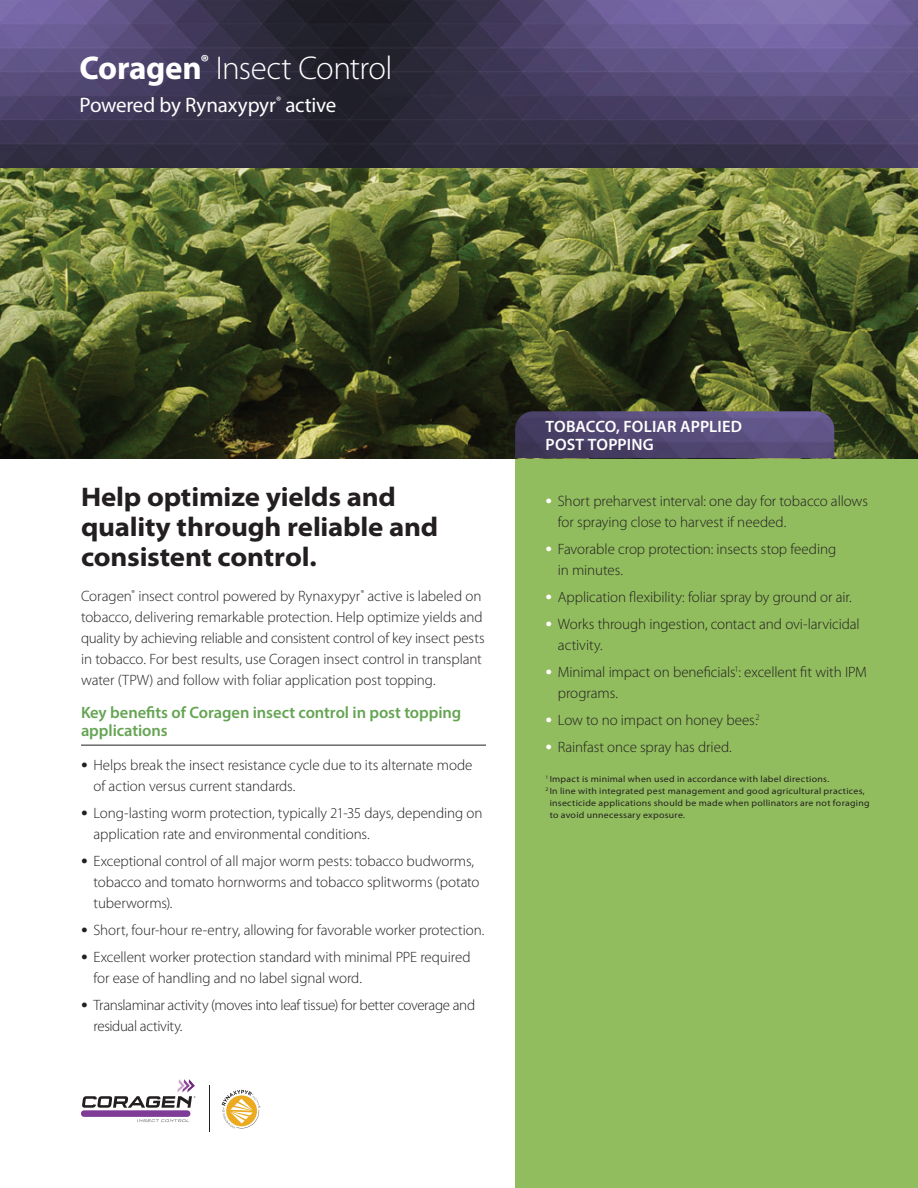
<style>
.page{position:relative;width:918px;height:1188px;background:#fff}
.page>*{position:absolute;margin:0;border:0;box-sizing:border-box;transform-origin:0 0}
.Mast_header{font:300 33px "Myriad Pro";letter-spacing:-.015em;color:#fff}
.t1{font:700 semi-expanded 27px/30px "Myriad Pro";letter-spacing:-.01em;color:#231f20}
.Mast_header-2{font:21px "Myriad Pro";letter-spacing:-.01em;color:#fff}
.Green_subheaders_w_r{font:600 16.5px/18px "Myriad Pro";letter-spacing:-.005em;color:#65a453}
.subheadder{font:600 16.5px/18px "Myriad Pro";letter-spacing:.005em;color:#fff}
.body_text{font:300 15px/21px "Myriad Pro";letter-spacing:-.005em;color:#231f20}
.body_text-2{font:300 15px/21px "Myriad Pro";letter-spacing:-.025em;color:#231f20}
.legal{font:semi-expanded 9px/12px "Myriad Pro";letter-spacing:.03em;color:#231f20}
.s1{font-weight:700}
.s2{font-size:27px}
.s3{font-size:27px;color:#fff}
</style>
<div class="page">
<div style="left:515px;top:428px;width:403px;height:760px;background:#91bd5e"></div>
<img style="left:0;top:0;width:918px;height:458px">
<hr style="left:81px;top:745px;width:405px;height:1px;background:#231f20">
<img style="left:515px;top:411px;width:319px;height:47px">
<hr style="left:210px;top:1085px;width:1px;height:47px;background:#231f20">
<svg style="left:222px;top:1090px;width:38px;height:38px"></svg>
<div style="left:81px;top:1110px;width:109px;height:7px;background:#7f3c97;border-radius:3px"></div>
<svg style="left:137px;top:1119px;width:52px;height:3px"></svg>
<svg style="left:82px;top:1079px;width:113px;height:29px"></svg>
<p class="Mast_header" style="left:80px;top:48px;width:314px"><span class="s1">Coragen</span><sup>®</sup> Insect Control</p>
<p class="Mast_header-2" style="left:80px;top:92px;width:258px">Powered by Rynaxypyr<sup>®</sup> active</p>
<p class="t1" style="left:81px;top:481px;width:359px">Help optimize yields and quality through reliable and consistent control.</p>
<p class="body_text" style="left:81px;top:585px;width:405px">Coragen<sup>®</sup> insect control powered by Rynaxypyr<sup>®</sup> active is labeled on tobacco, delivering remarkable protection. Help optimize yields and quality by achieving reliable and consistent control of key insect pests in tobacco. For best results, use Coragen insect control in transplant water (TPW) and follow with foliar application post topping.</p>
<p class="Green_subheaders_w_r" style="left:81px;top:703px;width:382px">Key benefits of Coragen insect control in post topping applications</p>
<p class="body_text" style="left:93px;top:755px;width:381px;text-indent:-12px"><span class="s2">•</span> Helps break the insect resistance cycle due to its alternate mode of action versus current standards.</p>
<p class="body_text" style="left:93px;top:803px;width:390px;text-indent:-12px"><span class="s2">•</span> Long-lasting worm protection, typically 21-35 days, depending on application rate and environmental conditions.</p>
<p class="body_text" style="left:93px;top:851px;width:388px;text-indent:-12px"><span class="s2">•</span> Exceptional control of all major worm pests: tobacco budworms, tobacco and tomato hornworms and tobacco splitworms (potato tuberworms).</p>
<p class="body_text" style="left:81px;top:920px;width:405px"><span class="s2">•</span> Short, four-hour re-entry, allowing for favorable worker protection.</p>
<p class="body_text" style="left:93px;top:947px;width:379px;text-indent:-12px"><span class="s2">•</span> Excellent worker protection standard with minimal PPE required for ease of handling and no label signal word.</p>
<p class="body_text-2" style="left:93px;top:995px;width:383px;text-indent:-12px"><span class="s2">•</span> Translaminar activity (moves into leaf tissue) for better coverage and residual activity.</p>
<p class="subheadder" style="left:546px;top:417px;width:198px">TOBACCO, FOLIAR APPLIED<br>POST TOPPING</p>
<p class="body_text" style="left:558px;top:491px;width:312px;text-indent:-12px"><span class="s3">•</span> Short preharvest interval: one day for tobacco allows for spraying close to harvest if needed.</p>
<p class="body_text" style="left:558px;top:539px;width:280px;text-indent:-12px"><span class="s3">•</span> Favorable crop protection: insects stop feeding in minutes.</p>
<p class="body_text" style="left:545px;top:587px;width:308px"><span class="s3">•</span> Application flexibility: foliar spray by ground or air.</p>
<p class="body_text" style="left:558px;top:614px;width:303px;text-indent:-12px"><span class="s3">•</span> Works through ingestion, contact and ovi-larvicidal activity.</p>
<p class="body_text" style="left:558px;top:662px;width:310px;text-indent:-12px"><span class="s3">•</span> Minimal impact on beneficials<sup>1</sup>: excellent fit with IPM programs.</p>
<p class="body_text" style="left:545px;top:710px;width:216px"><span class="s3">•</span> Low to no impact on honey bees.<sup>2</sup></p>
<p class="body_text" style="left:545px;top:737px;width:188px"><span class="s3">•</span> Rainfast once spray has dried.</p>
<p class="legal" style="left:545px;top:773px;width:285px"><sup>1</sup> Impact is minimal when used in accordance with label directions.</p>
<p class="legal" style="left:550px;top:785px;width:322px;text-indent:-4px"><sup>2</sup> In line with integrated pest management and good agricultural practices, insecticide applications should be made when pollinators are not foraging to avoid unnecessary exposure.</p>
</div>
